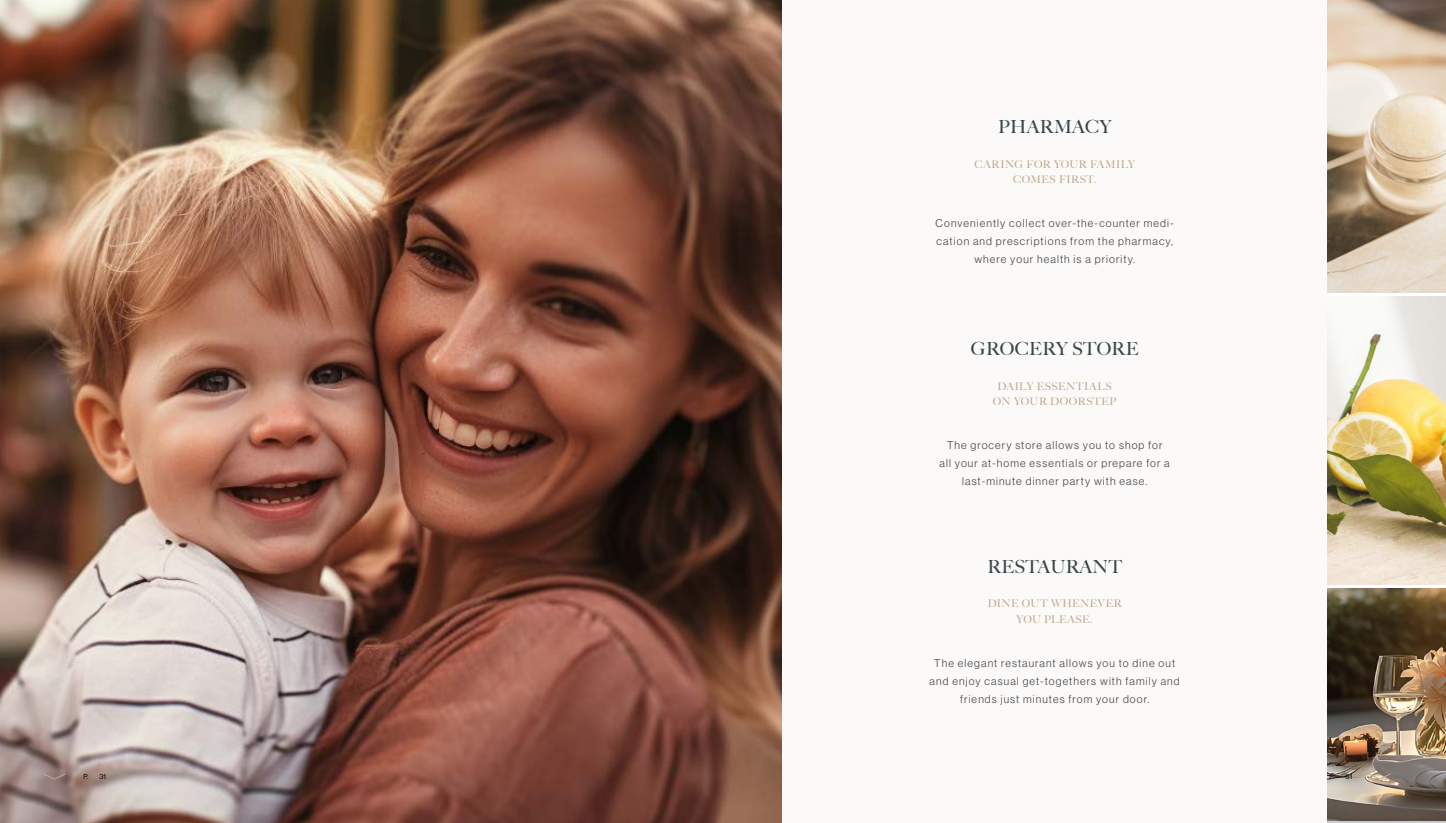
<style>
.page{position:relative;width:1446px;height:823px;background:#fff}
.page>*{position:absolute;margin:0;border:0;box-sizing:border-box;transform-origin:0 0}
.t1{font:18px "Big Caslon FB";letter-spacing:.02em;color:#36474a}
.t2{font:11px/18.1px "N Haas Grotesk DS Pro 45 Lt";letter-spacing:.1em;color:#414042;text-align:center}
.t3{font:10.5px/15px "Big Caslon FB";letter-spacing:.045em;color:#bfa991;text-align:center}
.t4{font:6.9px "N Haas Grotesk DS Pro 55 Rg";color:#000}
</style>
<div class="page">
<div style="left:780px;top:0;width:549px;height:822px;background:#fbfaf9"></div>
<img style="left:1328px;top:297px;width:118px;height:287px">
<img style="left:1328px;top:0;width:118px;height:292px">
<img style="left:1328px;top:588px;width:118px;height:234px">
<img style="left:0;top:0;width:781px;height:822px">
<svg style="left:42px;top:772px;width:24px;height:7px"></svg>
<svg style="left:1367px;top:772px;width:24px;height:7px"></svg>
<h1 class="t1" style="left:998px;top:116px;width:115px">PHARMACY</h1>
<p class="t3" style="left:974px;top:156px;width:162px">CARING FOR YOUR FAMILY<br>COMES FIRST.</p>
<p class="t2" style="left:935px;top:214px;width:240px">Conveniently collect over-the-counter medi&shy;cation and prescriptions from the pharmacy, where your health is a priority.</p>
<h1 class="t1" style="left:971px;top:338px;width:169px">GROCERY STORE</h1>
<p class="t3" style="left:993px;top:378px;width:125px">DAILY ESSENTIALS<br>ON YOUR DOORSTEP</p>
<p class="t2" style="left:939px;top:436px;width:232px">The grocery store allows you to shop for<br>all your at-home essentials or prepare for a last-minute dinner party with ease.</p>
<h1 class="t1" style="left:987px;top:555px;width:136px">RESTAURANT</h1>
<p class="t3" style="left:987px;top:596px;width:135px">DINE OUT WHENEVER<br>YOU PLEASE.</p>
<p class="t2" style="left:929px;top:653px;width:252px">The elegant restaurant allows you to dine out and enjoy casual get-togethers with family and friends just minutes from your door.</p>
<p class="t4" style="left:83px;top:772px;width:24px">P. 31</p>
<p class="t4" style="left:1329px;top:772px;width:24px">P. 31</p>
</div>
